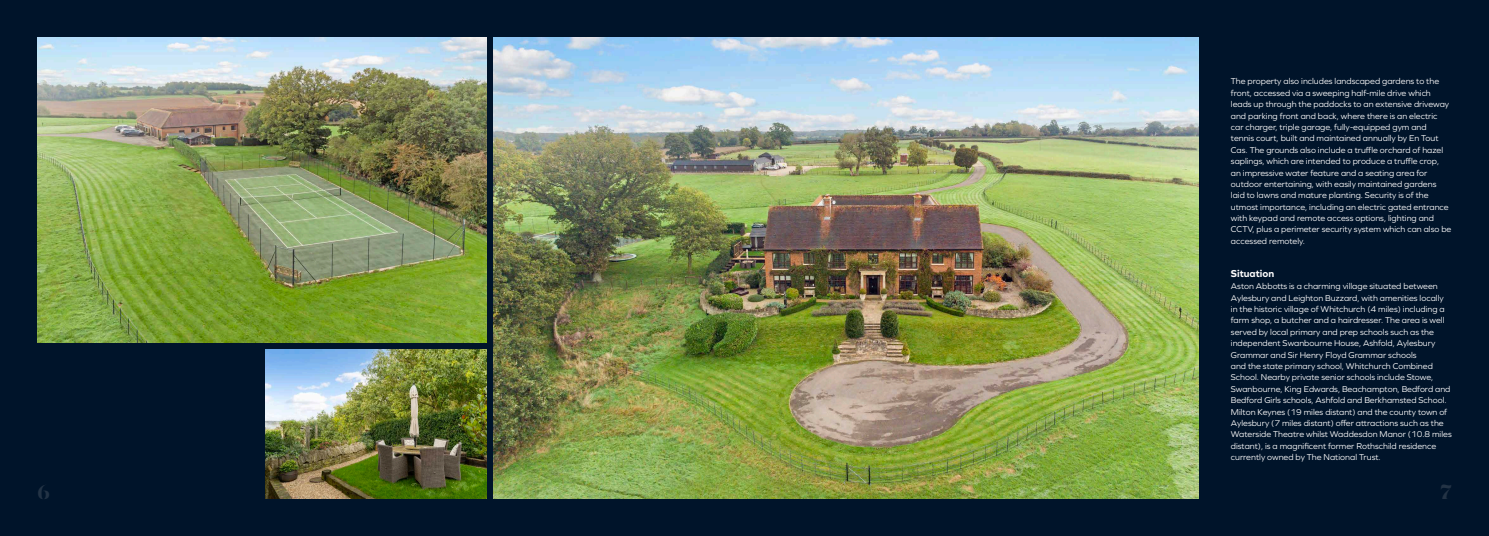
<style>
.page{position:relative;width:1489px;height:536px;background:#fff}
.page>*{position:absolute;margin:0;border:0;box-sizing:border-box;transform-origin:0 0}
.t1{font:900 21px "Gabriela Stencil";color:#233345}
.Subhead_White{font:700 10.5px "Graphie";color:#fff}
.t2{font:8.75px/11.4px "Graphie";color:#fff}
</style>
<div class="page">
<div style="left:0;top:0;width:1488px;height:536px;background:#00142a"></div>
<img style="left:37px;top:37px;width:449px;height:305px">
<img style="left:265px;top:350px;width:221px;height:149px">
<img style="left:494px;top:37px;width:704px;height:462px">
<p class="t2" style="left:1230px;top:76px;width:222px">The property also includes landscaped gardens to the front, accessed via a sweeping half-mile drive which leads up through the paddocks to an extensive driveway and parking front and back, where there is an electric car charger, triple garage, fully-equipped gym and tennis court, built and maintained annually by En Tout Cas. The grounds also include a truffle orchard of hazel saplings, which are intended to produce a truffle crop, an impressive water feature and a seating area for outdoor entertaining, with easily maintained gardens laid to lawns and mature planting. Security is of the utmost importance, including an electric gated entrance with keypad and remote access options, lighting and CCTV, plus a perimeter security system which can also be accessed remotely.</p>
<p class="Subhead_White" style="left:1230px;top:267px;width:45px">Situation</p>
<p class="t2" style="left:1230px;top:280px;width:222px">Aston Abbotts is a charming village situated between Aylesbury and Leighton Buzzard, with amenities locally in the historic village of Whitchurch (4 miles) including a farm shop, a butcher and a hairdresser. The area is well served by local primary and prep schools such as the independent Swanbourne House, Ashfold, Aylesbury Grammar and Sir Henry Floyd Grammar schools<br>and the state primary school, Whitchurch Combined School. Nearby private senior schools include Stowe, Swanbourne, King Edwards, Beachampton, Bedford and Bedford Girls schools, Ashfold and Berkhamsted School.<br>Milton Keynes (19 miles distant) and the county town of Aylesbury (7 miles distant) offer attractions such as the Waterside Theatre whilst Waddesdon Manor (10.8 miles distant), is a magnificent former Rothschild residence currently owned by The National Trust.</p>
<h1 class="t1" style="left:37px;top:478px;width:14px">6</h1>
<h1 class="t1" style="left:1440px;top:478px;width:13px">7</h1>
</div>
